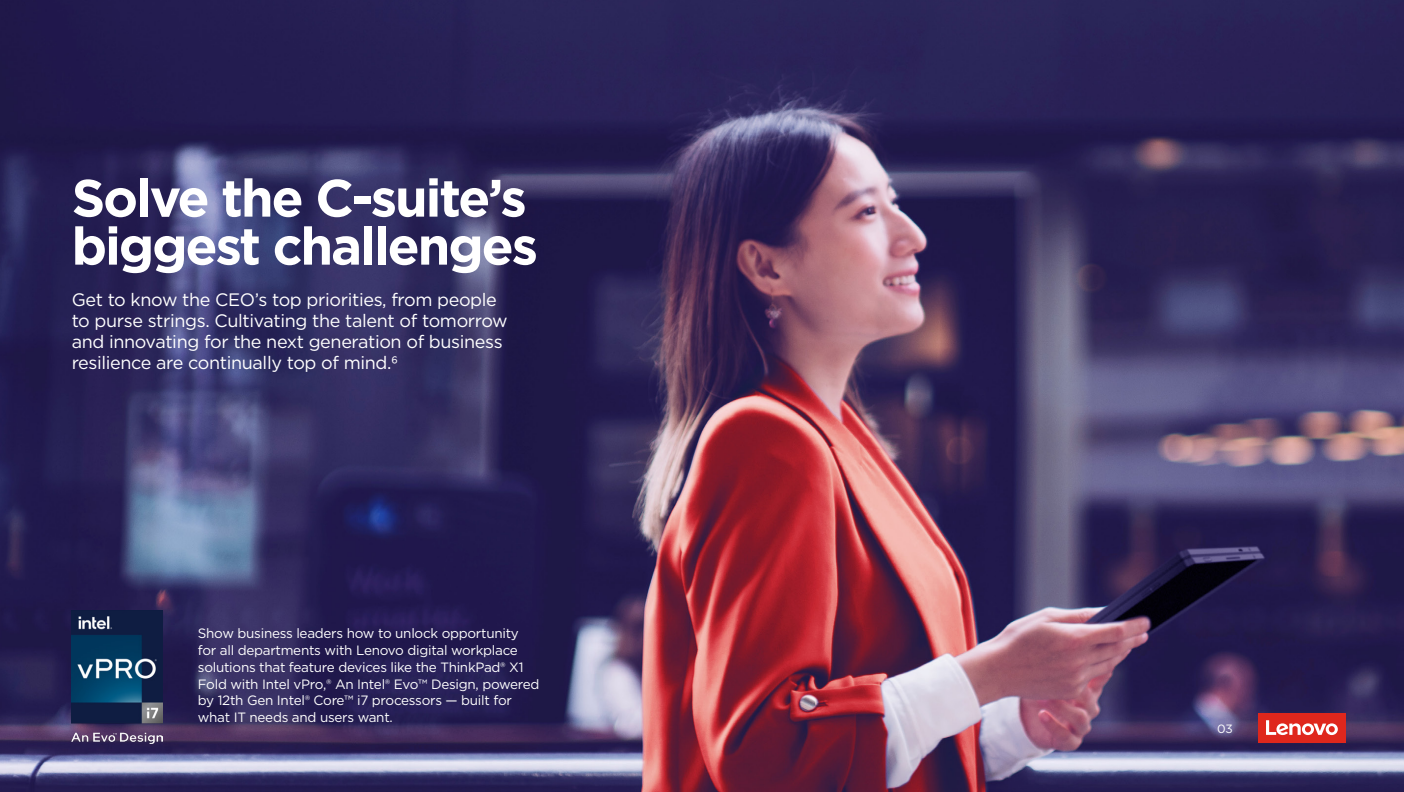
<style>
.page{position:relative;width:1404px;height:792px;background:#fff}
.page>*{position:absolute;margin:0;border:0;box-sizing:border-box;transform-origin:0 0}
.t1{font:700 52.5px/48px "Gotham";letter-spacing:-.04em;color:#fff}
.t2{font:18px/21px "Gotham";letter-spacing:-.02em;color:#fff}
.t3{font:13.5px/16.8px "Gotham";letter-spacing:-.02em;color:#fff}
.t4{font:12px "Gotham";color:#fff}
</style>
<div class="page">
<img style="left:0;top:0;width:1404px;height:792px">
<div style="left:1258px;top:713px;width:88px;height:30px;background:#df271c"></div>
<svg style="left:1266px;top:720px;width:72px;height:15px"></svg>
<img style="left:71px;top:610px;width:91px;height:133px">
<h1 class="t1" style="left:72px;top:174px;width:468px">Solve the C-suite’s biggest challenges</h1>
<h2 class="t2" style="left:72px;top:289px;width:438px">Get to know the CEO’s top priorities, from people to purse strings. Cultivating the talent of tomorrow and innovating for the next generation of business resilience are continually top of mind.6</h2>
<p class="t3" style="left:198px;top:624px;width:343px">Show business leaders how to unlock opportunity for all departments with Lenovo digital workplace solutions that feature devices like the ThinkPad® X1<br>Fold with Intel vPro,® An Intel® Evo™ Design, powered by 12th Gen Intel® Core™ i7 processors — built for what IT needs and users want.</p>
<p class="t4" style="left:1217px;top:721px;width:17px">03</p>
</div>
